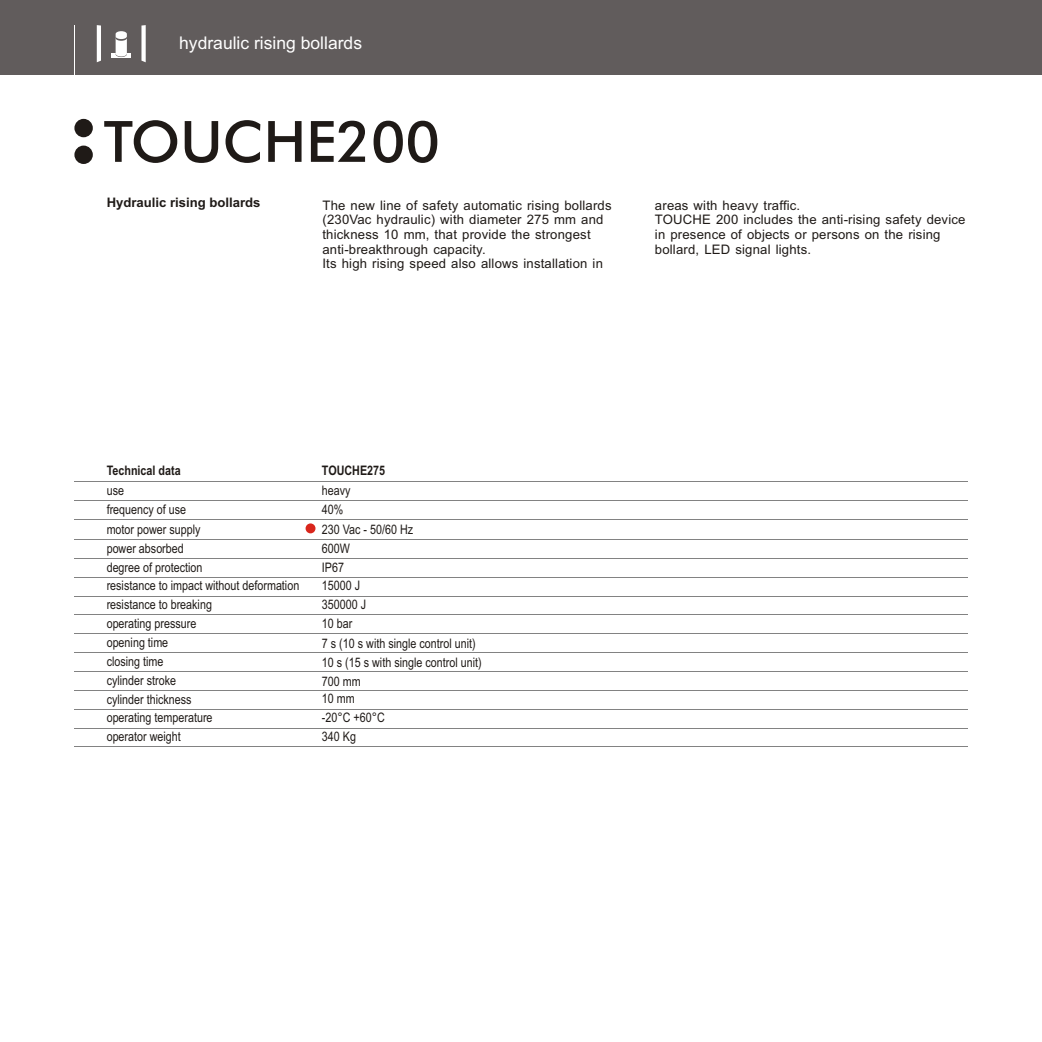
<style>
.page{position:relative;width:1042px;height:1042px;background:#fff}
.page>*{position:absolute;margin:0;border:0;box-sizing:border-box;transform-origin:0 0}
.t1{font:500 57.05px "Futura BT";color:#1f1a17}
.t2{font:17.5px "Arial";color:#fff}
.t3{font:13.12px/18.9px "Arial Narrow";color:#1f1a17}
.t4{font:13.12px "Arial";letter-spacing:.015em;color:#1f1a17}
.t5{font:700 13.12px "Arial";color:#1f1a17}
.t6{font:700 13.12px "Arial Narrow";color:#1f1a17}
</style>
<div class="page">
<svg style="left:74px;top:119px;width:19px;height:45px"></svg>
<div style="left:0;top:0;width:1042px;height:74px;background:#615c5c"></div>
<hr style="left:74px;top:25px;width:1px;height:49px;background:#fff">
<svg style="left:97px;top:25px;width:49px;height:37px"></svg>
<hr style="left:74px;top:481px;width:893px;height:1px;background:#828282">
<hr style="left:74px;top:500px;width:893px;height:1px;background:#828282">
<hr style="left:74px;top:539px;width:893px;height:1px;background:#828282">
<hr style="left:74px;top:519px;width:893px;height:1px;background:#828282">
<hr style="left:74px;top:558px;width:893px;height:1px;background:#828282">
<hr style="left:74px;top:595px;width:893px;height:1px;background:#828282">
<hr style="left:74px;top:614px;width:893px;height:1px;background:#828282">
<hr style="left:74px;top:633px;width:893px;height:1px;background:#828282">
<hr style="left:74px;top:652px;width:893px;height:1px;background:#828282">
<hr style="left:74px;top:671px;width:893px;height:1px;background:#828282">
<hr style="left:74px;top:577px;width:893px;height:1px;background:#828282">
<hr style="left:74px;top:746px;width:893px;height:1px;background:#828282">
<hr style="left:74px;top:690px;width:893px;height:1px;background:#828282">
<hr style="left:74px;top:709px;width:893px;height:1px;background:#828282">
<hr style="left:74px;top:727px;width:893px;height:1px;background:#828282">
<div style="left:306px;top:523px;width:9px;height:10px;background:#d9261c;border-radius:50%"></div>
<h2 class="t2" style="left:179px;top:37px;width:184px">hydraulic rising bollards</h2>
<h1 class="t1" style="left:104px;top:118px;width:337px">TOUCHE200</h1>
<p class="t5" style="left:107px;top:198px;width:155px">Hydraulic rising bollards</p>
<p class="t4" style="left:322px;top:200px;width:291px">The new line of safety automatic rising bollards</p>
<p class="t4" style="left:655px;top:200px;width:147px">areas with heavy traffic.</p>
<p class="t4" style="left:322px;top:215px;width:282px">(230Vac hydraulic) with diameter 275 mm and</p>
<p class="t4" style="left:655px;top:215px;width:312px">TOUCHE 200 includes the anti-rising safety device</p>
<p class="t4" style="left:322px;top:229px;width:270px">thickness 10 mm, that provide the strongest</p>
<p class="t4" style="left:655px;top:229px;width:287px">in presence of objects or persons on the rising</p>
<p class="t4" style="left:322px;top:244px;width:165px">anti-breakthrough capacity.</p>
<p class="t4" style="left:655px;top:244px;width:158px">bollard, LED signal lights.</p>
<p class="t4" style="left:322px;top:259px;width:282px">Its high rising speed also allows installation in</p>
<p class="t6" style="left:107px;top:465px;width:75px">Technical data</p>
<p class="t3" style="left:107px;top:482px;width:19px">use</p>
<p class="t3" style="left:107px;top:501px;width:81px">frequency of use</p>
<p class="t3" style="left:107px;top:540px;width:79px">power absorbed</p>
<p class="t3" style="left:107px;top:521px;width:95px">motor power supply</p>
<p class="t3" style="left:107px;top:559px;width:97px">degree of protection</p>
<p class="t3" style="left:107px;top:577px;width:194px">resistance to impact without deformation</p>
<p class="t3" style="left:107px;top:596px;width:107px">resistance to breaking operating pressure</p>
<p class="t3" style="left:107px;top:634px;width:63px">opening time</p>
<p class="t3" style="left:107px;top:653px;width:71px">closing time cylinder stroke</p>
<p class="t3" style="left:107px;top:691px;width:86px">cylinder thickness</p>
<p class="t3" style="left:107px;top:709px;width:107px">operating temperature</p>
<p class="t3" style="left:107px;top:728px;width:76px">operator weight</p>
<p class="t6" style="left:322px;top:466px;width:65px">TOUCHE275</p>
<p class="t3" style="left:322px;top:482px;width:30px">heavy</p>
<p class="t3" style="left:322px;top:501px;width:93px;line-height:19.8px">40%<br>230 Vac - 50/60 Hz</p>
<p class="t3" style="left:322px;top:540px;width:30px">600W</p>
<p class="t3" style="left:322px;top:577px;width:155px">15000 J<br>350000 J<br>10 bar<br>7 s (10 s with single control unit)</p>
<p class="t3" style="left:322px;top:559px;width:24px">IP67</p>
<p class="t3" style="left:322px;top:654px;width:161px">10 s (15 s with single control unit)<br>700 mm</p>
<p class="t3" style="left:322px;top:690px;width:64px">10 mm -20°C +60°C</p>
<p class="t3" style="left:322px;top:728px;width:36px">340 Kg</p>
</div>
